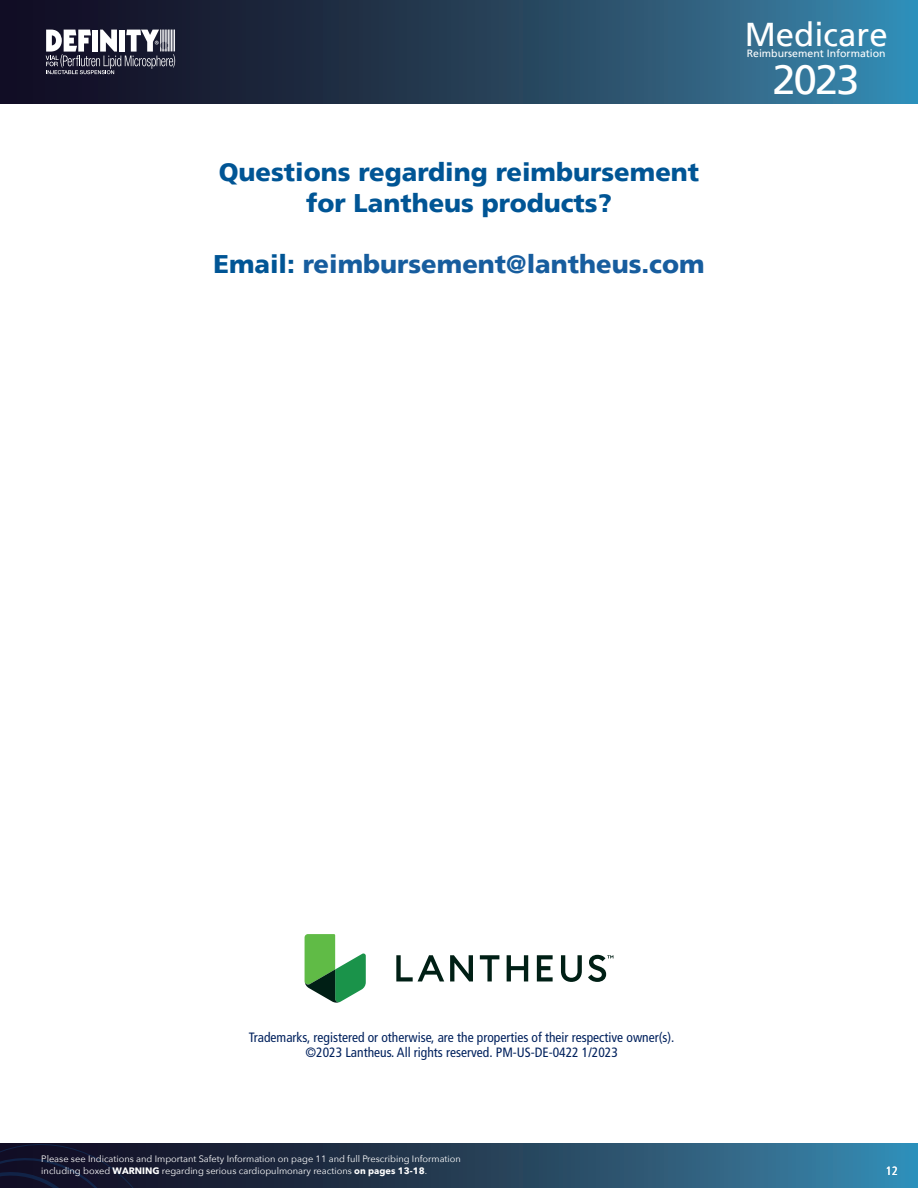
<style>
.page{position:relative;width:918px;height:1188px;background:#fff}
.page>*{position:absolute;margin:0;border:0;box-sizing:border-box;transform-origin:0 0}
.t1{font:41.55px "Frutiger LT";color:#fff}
.t2{font:33px "Frutiger LT";color:#fff}
.t3{font:900 25.5px "Frutiger LT";color:#005595}
.t4{font:900 25.5px "Frutiger LT";color:#175d9e}
.Mouse_Type{font:condensed 13.5px "Frutiger LT";color:#00215d}
.t5{font:condensed 12px "Frutiger LT";color:#fff}
.t6{font:10.5px "Frutiger LT";color:#fff}
.t7{font:9.3px/12.3px "Avenir Next";color:#fff}
.s1{color:#005595}
.s2{font-family:"Avenir Next LT Pro";font-weight:700}
</style>
<div class="page">
<svg style="left:174px;top:1144px;width:744px;height:44px;background:#284c67"></svg>
<svg style="left:0;top:0;width:918px;height:104px;background:#25455f"></svg>
<svg style="left:46px;top:29px;width:129px;height:45px"></svg>
<svg style="left:0;top:1143px;width:174px;height:45px;background:#13142c"></svg>
<svg style="left:396px;top:955px;width:48px;height:26px"></svg>
<svg style="left:450px;top:955px;width:23px;height:26px"></svg>
<svg style="left:480px;top:955px;width:19px;height:26px"></svg>
<svg style="left:507px;top:955px;width:21px;height:26px"></svg>
<svg style="left:537px;top:955px;width:16px;height:26px"></svg>
<svg style="left:561px;top:955px;width:21px;height:27px"></svg>
<svg style="left:305px;top:934px;width:61px;height:69px"></svg>
<svg style="left:588px;top:955px;width:25px;height:27px"></svg>
<p class="t3" style="left:219px;top:157px;width:482px">Questions regarding reimbursement</p>
<p class="t3" style="left:306px;top:187px;width:307px">for Lantheus products?</p>
<p class="t4" style="left:213px;top:249px;width:493px"><span class="s1">Email:</span> reimbursement@lantheus.com</p>
<h2 class="t2" style="left:745px;top:15px;width:145px">Medicare</h2>
<p class="t6" style="left:747px;top:47px;width:140px">Reimbursement Information</p>
<h1 class="t1" style="left:772px;top:55px;width:89px">2023</h1>
<p class="Mouse_Type" style="left:249px;top:1029px;width:427px">Trademarks, registered or otherwise, are the properties of their respective owner(s).</p>
<p class="Mouse_Type" style="left:306px;top:1044px;width:314px">©2023 Lantheus. All rights reserved. PM-US-DE-0422 1/2023</p>
<p class="t7" style="left:41px;top:1152px;width:421px">Please see Indications and Important Safety Information on page 11 and full Prescribing Information including boxed <span class="s2">WARNING</span> regarding serious cardiopulmonary reactions <span class="s2">on pages 13-18</span>.</p>
<p class="t5" style="left:886px;top:1164px;width:13px">12</p>
</div>
